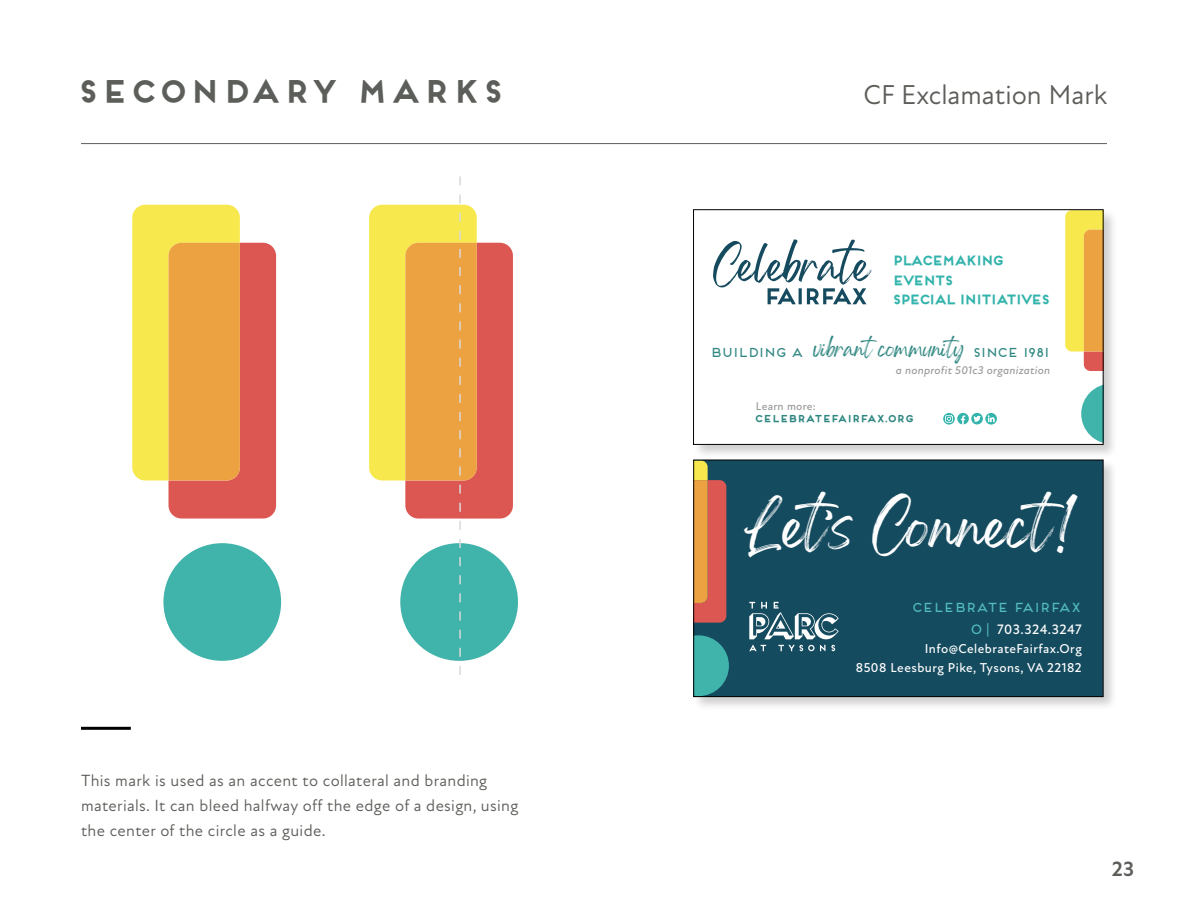
<style>
.page{position:relative;width:1188px;height:918px;background:#fff}
.page>*{position:absolute;margin:0;border:0;box-sizing:border-box;transform-origin:0 0}
.t1{font:43.8px "Gellatio";letter-spacing:.02em;color:#fff}
.Frontage_Header{font:700 30.3px "Frontage";color:#5c5e59}
.Align_Left_44pt{font:27.75px "Atten New";color:#5c5e59}
.t2{font:700 21px "Atten New";color:#5c5e59}
.Body{font:16.5px/24.9px "Atten New";letter-spacing:.02em;color:#5c5e59}
.t3{font:500 13.95px "New Atten";letter-spacing:.025em;color:#fff}
.t4{font:500 13.05px/18.8px "New Atten";letter-spacing:.035em;color:#fff;text-align:right}
.t5{font:700 13.05px/19.5px "Frontage";letter-spacing:-.2em;color:#32b3ab}
.t6{font:13.05px "Frontage";letter-spacing:-.18em;color:#2f8781}
.t7{font:13.05px "Frontage";letter-spacing:-.15em;color:#52bdbc}
.t8{font:italic 500 11.4px "New Atten";letter-spacing:.025em;color:#989b97}
.t9{font:500 11.4px "New Atten";letter-spacing:.025em;color:#989b97}
.t10{font:700 9.75px "Frontage";letter-spacing:-.1em;color:#2f8781}
.s1{font-family:"Gellatio";font-size:16.2px}
.s2{color:#52bdbc}
</style>
<div class="page">
<hr style="left:81px;top:727px;width:50px;height:3px;background:#000">
<div style="left:692px;top:208px;width:426px;height:252px;background:#000;opacity:.2"></div>
<div style="left:694px;top:210px;width:409px;height:234px;background:#fff"></div>
<svg style="left:943px;top:413px;width:54px;height:12px"></svg>
<svg style="left:1081px;top:385px;width:20px;height:57px"></svg>
<svg style="left:1065px;top:212px;width:36px;height:159px;background:#f2c856"></svg>
<svg style="left:713px;top:239px;width:158px;height:65px"></svg>
<div style="left:693px;top:210px;width:410px;height:235px;border:1px solid #000"></div>
<div style="left:692px;top:458px;width:426px;height:254px;background:#000;opacity:.2"></div>
<div style="left:694px;top:460px;width:409px;height:237px;background:#154b5f"></div>
<svg style="left:749px;top:602px;width:90px;height:49px"></svg>
<svg style="left:696px;top:635px;width:33px;height:60px"></svg>
<svg style="left:696px;top:462px;width:30px;height:161px;background:#d2724d"></svg>
<div style="left:694px;top:460px;width:409px;height:237px;border:1px solid #000"></div>
<hr style="left:81px;top:143px;width:1026px;height:1px;background:#5c5e59">
<div style="left:163px;top:543px;width:118px;height:118px;background:#40b3ab;border-radius:50%"></div>
<svg style="left:132px;top:205px;width:144px;height:314px;background:#eca756"></svg>
<svg style="left:369px;top:176px;width:149px;height:499px"></svg>
<p class="Frontage_Header" style="left:75px;top:73px;width:430px">SECONDARY MARKS</p>
<p class="Align_Left_44pt" style="left:864px;top:78px;width:245px">CF Exclamation Mark</p>
<p class="t5" style="left:892px;top:251px;width:160px">PLACEMAKING<br>EVENTS<br>SPECIAL INITIATIVES</p>
<p class="t6" style="left:709px;top:344px;width:342px">BUILDING A <span class="s1">vibrantcommunity</span> SINCE 1981</p>
<p class="t8" style="left:896px;top:364px;width:156px">a nonprofit 501c3 organization</p>
<p class="t9" style="left:756px;top:399px;width:62px">Learn more:</p>
<p class="t10" style="left:754px;top:413px;width:161px">CELEBRATEFAIRFAX.ORG</p>
<p class="t1" style="left:745px;top:516px;width:334px">Let<sub>’</sub>s Connect!</p>
<p class="t7" style="left:911px;top:599px;width:172px">CELEBRATE FAIRFAX</p>
<p class="Body" style="left:81px;top:768px;width:439px">This mark is used as an accent to collateral and branding materials. It can bleed halfway off the edge of a design, using the center of the circle as a guide.</p>
<p class="t3" style="left:971px;top:622px;width:112px"><span class="s2">O |</span> 703.324.3247</p>
<p class="t4" style="left:856px;top:640px;width:227px">Info@CelebrateFairfax.Org<br>8508 Leesburg Pike, Tysons, VA 22182</p>
<p class="t2" style="left:1112px;top:857px;width:24px">23</p>
</div>
